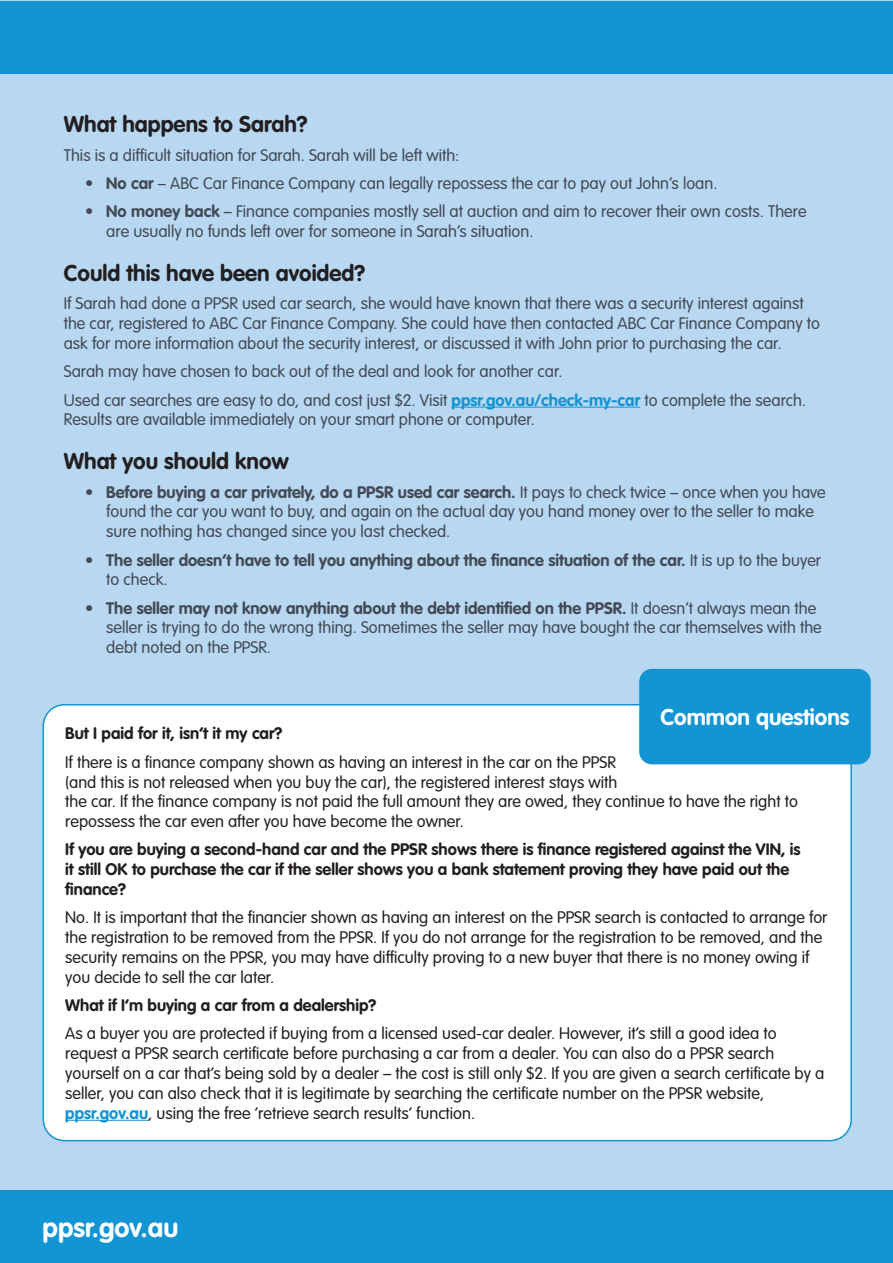
<style>
.page{position:relative;width:893px;height:1263px;background:#fff}
.page>*{position:absolute;margin:0;border:0;box-sizing:border-box;transform-origin:0 0}
.t1{font:700 27px "VAG Rounded Std";color:#fff}
.Sub-heading{font:700 22.5px "VAG Rounded Std";color:#231f20}
.Sub-heading-2{font:700 22.5px "VAG Rounded Std";color:#fff}
.Text{font:300 16.5px/19.8px "VAG Rounded Std";color:#434954}
.Text-2{font:300 16.5px/19.8px "VAG Rounded Std";color:#231f20}
.Text-3{font:700 16.5px/19.8px "VAG Rounded Std";color:#231f20}
.t2{font:700 16.5px/19.8px "VAG Rounded Std";color:#434954}
.s1{font-weight:700}
.s2{font-weight:700;color:#1394d3}
.s3{font-weight:300}
</style>
<div class="page">
<div style="left:1px;top:0;width:892px;height:1263px;background:#b8d8f1"></div>
<hr style="left:451px;top:407px;width:189px;height:1px;background:#1394d3">
<div style="left:0;top:1px;width:893px;height:73px;background:#1394d3"></div>
<div style="left:0;top:1190px;width:893px;height:73px;background:#1394d3"></div>
<div style="left:43px;top:705px;width:808px;height:435px;background:#fff;border-radius:21px"></div>
<hr style="left:65px;top:1120px;width:83px;height:1px;background:#1394d3">
<div style="left:639px;top:669px;width:232px;height:95px;background:#1394d3;border-radius:13px"></div>
<p class="Sub-heading" style="left:64px;top:111px;width:245px">What happens to Sarah?</p>
<p class="Text" style="left:64px;top:145px;width:397px">This is a difficult situation for Sarah. Sarah will be left with:</p>
<p class="Text" style="left:85px;top:174px;width:634px"><span class="s1">• No car</span> – ABC Car Finance Company can legally repossess the car to pay out John’s loan.</p>
<p class="Text" style="left:106px;top:202px;width:702px;text-indent:-21px"><span class="s1">• No money back</span> – Finance companies mostly sell at auction and aim to recover their own costs. There are usually no funds left over for someone in Sarah’s situation.</p>
<p class="Sub-heading" style="left:64px;top:260px;width:303px">Could this have been avoided?</p>
<p class="Text" style="left:64px;top:294px;width:758px">If Sarah had done a PPSR used car search, she would have known that there was a security interest against the car, registered to ABC Car Finance Company. She could have then contacted ABC Car Finance Company to ask for more information about the security interest, or discussed it with John prior to purchasing the car.</p>
<p class="Text" style="left:64px;top:362px;width:500px">Sarah may have chosen to back out of the deal and look for another car.</p>
<p class="Text" style="left:64px;top:390px;width:744px">Used car searches are easy to do, and cost just $2. Visit <span class="s2">ppsr.gov.au/check-my-car</span> to complete the search.<br>Results are available immediately on your smart phone or computer.</p>
<p class="Sub-heading" style="left:64px;top:448px;width:227px">What you should know</p>
<p class="Text" style="left:106px;top:482px;width:721px;text-indent:-21px"><span class="s1">• Before buying a car privately, do a PPSR used car search.</span> It pays to check twice – once when you have found the car you want to buy, and again on the actual day you hand money over to the seller to make sure nothing has changed since you last checked.</p>
<p class="t2" style="left:106px;top:550px;width:716px;text-indent:-21px">• The seller doesn’t have to tell you anything about the finance situation of the car. <span class="s3">It is up to the buyer to check.</span></p>
<p class="Text" style="left:106px;top:598px;width:717px;text-indent:-21px"><span class="s1">• The seller may not know anything about the debt identified on the PPSR.</span> It doesn’t always mean the seller is trying to do the wrong thing. Sometimes the seller may have bought the car themselves with the debt noted on the PPSR.</p>
<p class="Sub-heading-2" style="left:660px;top:704px;width:190px">Common questions</p>
<p class="Text-3" style="left:65px;top:724px;width:219px">But I paid for it, isn’t it my car?</p>
<p class="Text-2" style="left:65px;top:753px;width:734px">If there is a finance company shown as having an interest in the car on the PPSR<br>(and this is not released when you buy the car), the registered interest stays with<br>the car. If the finance company is not paid the full amount they are owed, they continue to have the right to repossess the car even after you have become the owner.</p>
<p class="Text-3" style="left:65px;top:840px;width:737px">If you are buying a second-hand car and the PPSR shows there is finance registered against the VIN, is it still OK to purchase the car if the seller shows you a bank statement proving they have paid out the finance?</p>
<p class="Text-2" style="left:65px;top:908px;width:764px">No. It is important that the financier shown as having an interest on the PPSR search is contacted to arrange for the registration to be removed from the PPSR. If you do not arrange for the registration to be removed, and the security remains on the PPSR, you may have difficulty proving to a new buyer that there is no money owing if you decide to sell the car later.</p>
<p class="Text-3" style="left:65px;top:996px;width:313px">What if I’m buying a car from a dealership?</p>
<p class="Text-2" style="left:65px;top:1024px;width:761px">As a buyer you are protected if buying from a licensed used-car dealer. However, it’s still a good idea to request a PPSR search certificate before purchasing a car from a dealer. You can also do a PPSR search yourself on a car that’s being sold by a dealer – the cost is still only $2. If you are given a search certificate by a seller, you can also check that it is legitimate by searching the certificate number on the PPSR website, <span class="s2">ppsr.gov.au</span>, using the free ‘retrieve search results’ function.</p>
<p class="t1" style="left:43px;top:1212px;width:137px">ppsr.gov.au</p>
</div>
